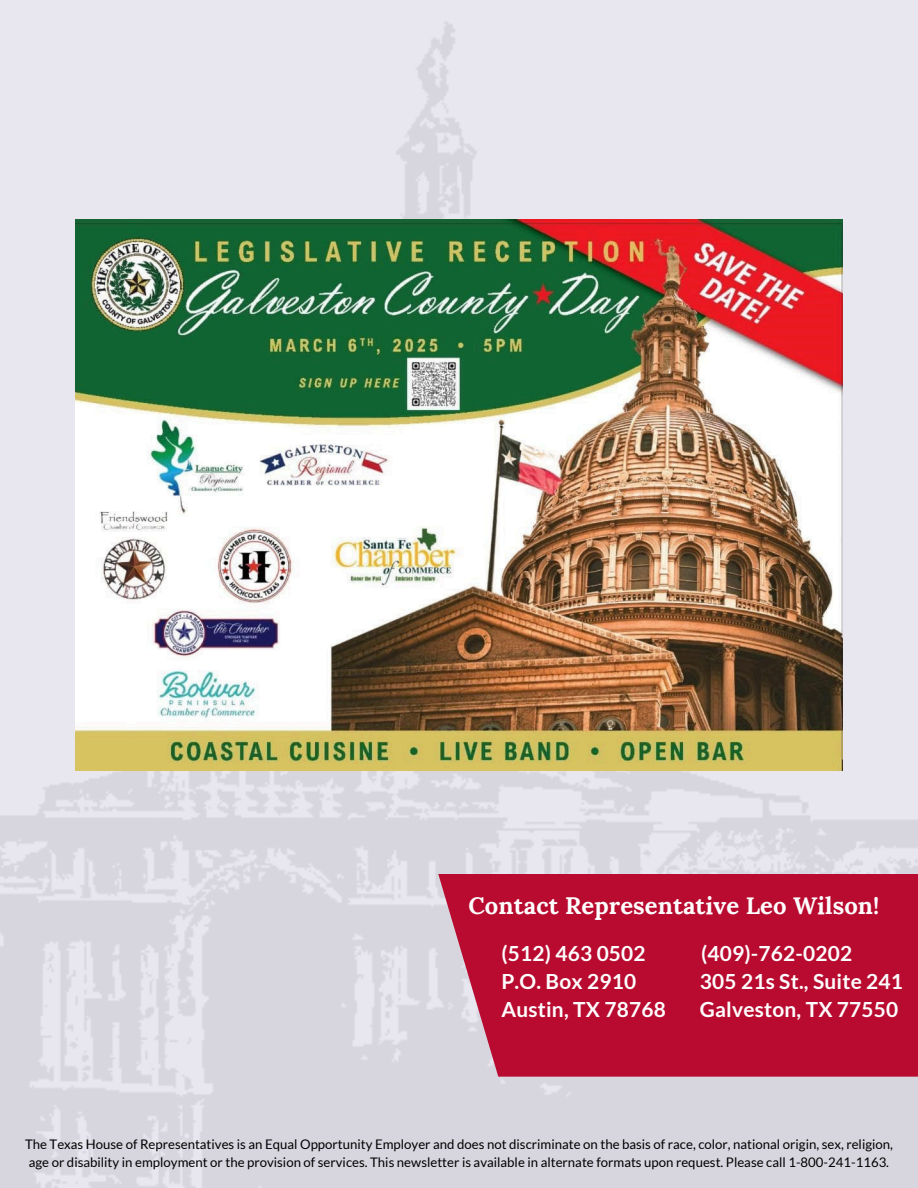
<style>
.page{position:relative;width:918px;height:1188px;background:#fff}
.page>*{position:absolute;margin:0;border:0;box-sizing:border-box;transform-origin:0 0}
.t1{font:700 23.85px "Lora";letter-spacing:.005em;color:#fefefe}
.t2{font:700 20.85px "Lato";letter-spacing:.01em;color:#fefefe}
.t3{font:13.2px "Lato";color:#000}
</style>
<div class="page">
<img style="left:0;top:0;width:918px;height:1188px">
<img style="left:76px;top:220px;width:766px;height:550px">
<svg style="left:438px;top:874px;width:480px;height:203px;fill:#b90b30"></svg>
<p class="t1" style="left:469px;top:890px;width:412px">Contact Representative Leo Wilson!</p>
<p class="t2" style="left:501px;top:940px;width:146px">(512) 463 0502</p>
<p class="t2" style="left:701px;top:940px;width:153px">(409)-762-0202</p>
<p class="t2" style="left:501px;top:968px;width:136px">P.O. Box 2910</p>
<p class="t2" style="left:700px;top:968px;width:205px">305 21s St., Suite 241</p>
<p class="t2" style="left:501px;top:996px;width:166px">Austin, TX 78768</p>
<p class="t2" style="left:700px;top:996px;width:200px">Galveston, TX 77550</p>
<h1 class="t3" style="left:25px;top:1136px;width:869px">The Texas House of Representatives is an Equal Opportunity Employer and does not discriminate on the basis of race, color, national origin, sex, religion,</h1>
<h2 class="t3" style="left:29px;top:1154px;width:862px">age or disability in employment or the provision of services. This newsletter is available in alternate formats upon request. Please call 1-800-241-1163.</h2>
</div>
